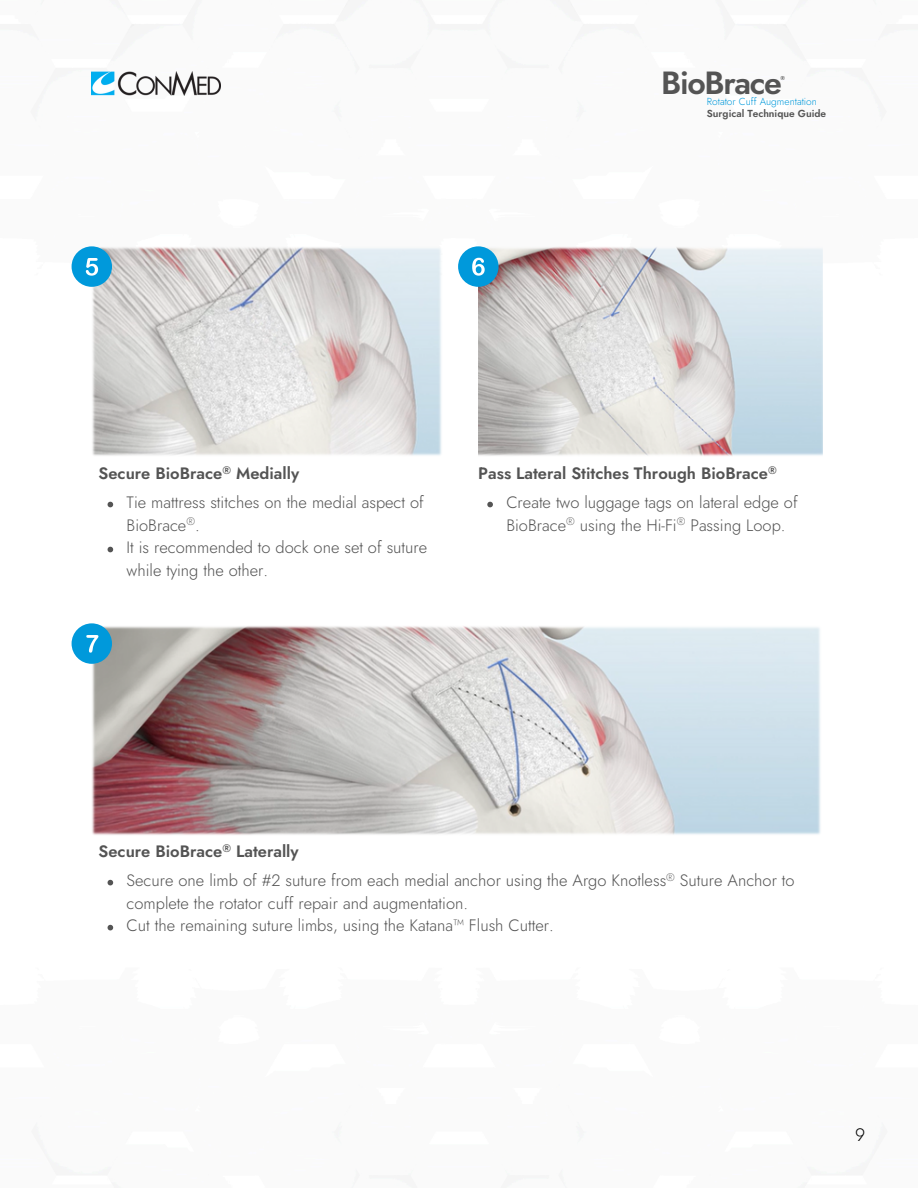
<style>
.page{position:relative;width:918px;height:1188px;background:#fff}
.page>*{position:absolute;margin:0;border:0;box-sizing:border-box;transform-origin:0 0}
.t1{font:600 32.1px "Jost";letter-spacing:-.045em;color:#545454}
.t2{font:300 18px "Jost";color:#000}
.t3{font:300 16.5px/22.5px "Jost";color:#545454}
.t4{font:600 16.5px "Jost";color:#545454}
.t5{font:300 10.2px "Jost";color:#0099db}
.t6{font:600 10.2px "Jost";color:#545454}
.t7{font:600 5.7px "Jost";color:#545454}
</style>
<div class="page">
<img style="left:92px;top:246px;width:350px;height:210px">
<img style="left:478px;top:246px;width:345px;height:210px">
<img style="left:92px;top:626px;width:729px;height:209px">
<div style="left:72px;top:246px;width:40px;height:41px;background:#0099db;border-radius:50%"></div>
<svg style="left:86px;top:258px;width:12px;height:18px"></svg>
<div style="left:458px;top:246px;width:41px;height:41px;background:#0099db;border-radius:50%"></div>
<svg style="left:472px;top:258px;width:13px;height:18px"></svg>
<div style="left:72px;top:623px;width:40px;height:41px;background:#0099db;border-radius:50%"></div>
<svg style="left:86px;top:635px;width:12px;height:18px"></svg>
<svg style="left:108px;top:502px;width:5px;height:5px"></svg>
<svg style="left:108px;top:547px;width:5px;height:5px"></svg>
<svg style="left:487px;top:502px;width:6px;height:5px"></svg>
<svg style="left:108px;top:880px;width:5px;height:5px"></svg>
<svg style="left:108px;top:925px;width:5px;height:5px"></svg>
<img style="left:92px;top:71px;width:128px;height:24px">
<h1 class="t1" style="left:661px;top:60px;width:122px">BioBrace</h1>
<p class="t7" style="left:781px;top:74px;width:6px">®</p>
<p class="t5" style="left:707px;top:95px;width:112px">Rotator Cuff Augmentation</p>
<p class="t6" style="left:707px;top:106px;width:121px">Surgical Technique Guide</p>
<p class="t4" style="left:99px;top:462px;width:202px">Secure BioBrace<sup>®</sup> Medially</p>
<p class="t3" style="left:127px;top:491px;width:302px">Tie mattress stitches on the medial aspect of<br>BioBrace<sup>®</sup>.<br>It is recommended to dock one set of suture while tying the other.</p>
<p class="t4" style="left:478px;top:462px;width:300px">Pass Lateral Stitches Through BioBrace<sup>®</sup></p>
<p class="t3" style="left:506px;top:491px;width:293px">Create two luggage tags on lateral edge of<br>BioBrace<sup>®</sup> using the Hi-Fi<sup>®</sup> Passing Loop.</p>
<p class="t4" style="left:99px;top:840px;width:202px">Secure BioBrace<sup>®</sup> Laterally</p>
<h1 class="t3" style="left:127px;top:869px;width:670px">Secure one limb of #2 suture from each medial anchor using the Argo Knotless<sup>®</sup> Suture Anchor to complete the rotator cuff repair and augmentation.<br>Cut the remaining suture limbs, using the Katana™ Flush Cutter.</h1>
<p class="t2" style="left:855px;top:1122px;width:12px">9</p>
</div>
